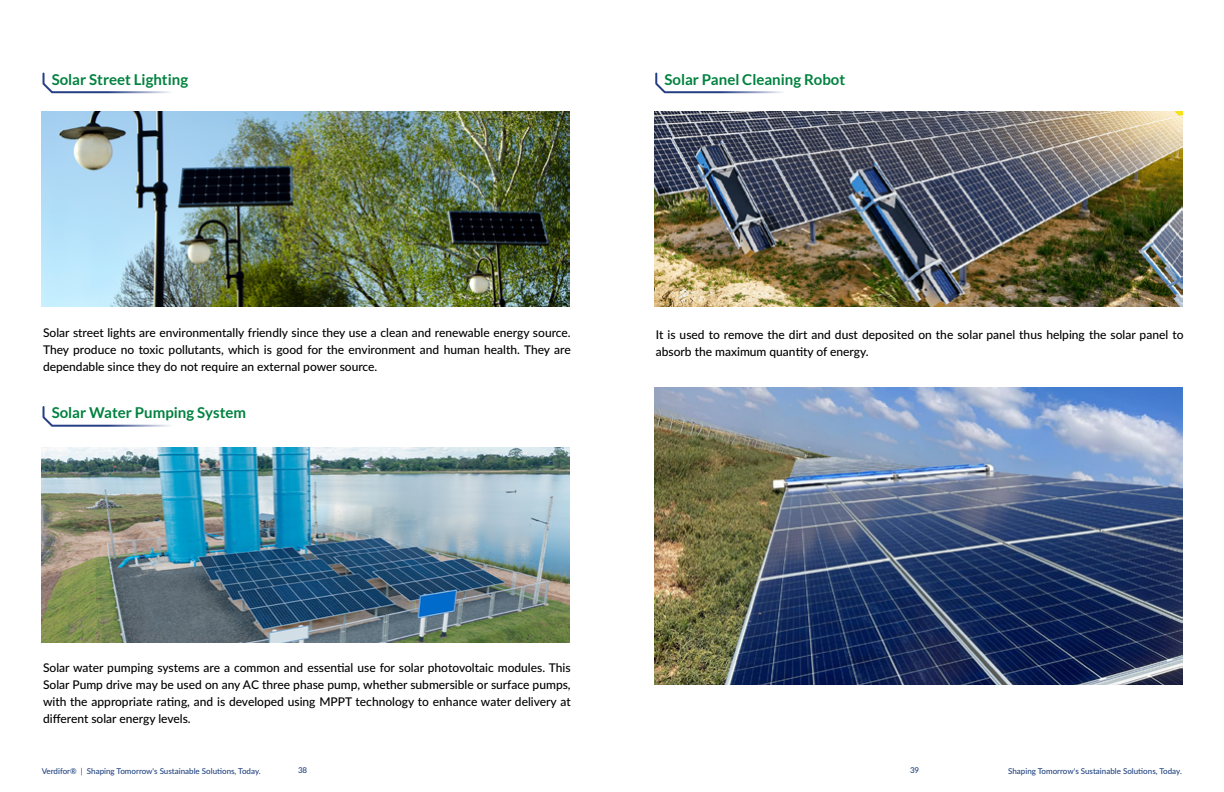
<style>
.page{position:relative;width:1224px;height:792px;background:#fff}
.page>*{position:absolute;margin:0;border:0;box-sizing:border-box;transform-origin:0 0}
.t1{font:700 15px "Lato";color:#00823f}
.t2{font:500 12px/17px "Lato";color:#000;text-align:justify}
.t3{font:500 8px "Lato";color:#20427f}
</style>
<div class="page">
<svg style="left:42px;top:72px;width:128px;height:22px"></svg>
<svg style="left:655px;top:72px;width:128px;height:22px"></svg>
<svg style="left:42px;top:406px;width:128px;height:21px"></svg>
<img style="left:42px;top:112px;width:527px;height:195px">
<img style="left:655px;top:112px;width:527px;height:195px">
<img style="left:42px;top:447px;width:527px;height:195px">
<img style="left:655px;top:387px;width:527px;height:297px">
<p class="t1" style="left:52px;top:71px;width:138px">Solar Street Lighting</p>
<p class="t1" style="left:664px;top:71px;width:182px">Solar Panel Cleaning Robot</p>
<p class="t2" style="left:43px;top:323px;width:529px">Solar street lights are environmentally friendly since they use a clean and renewable energy source.<br>They produce no toxic pollutants, which is good for the environment and human health. They are dependable since they do not require an external power source.</p>
<p class="t2" style="left:656px;top:325px;width:529px">It is used to remove the dirt and dust deposited on the solar panel thus helping the solar panel to absorb the maximum quantity of energy.</p>
<p class="t1" style="left:52px;top:404px;width:196px">Solar Water Pumping System</p>
<p class="t2" style="left:43px;top:659px;width:529px">Solar water pumping systems are a common and essential use for solar photovoltaic modules. This Solar Pump drive may be used on any AC three phase pump, whether submersible or surface pumps, with the appropriate rating, and is developed using MPPT technology to enhance water delivery at different solar energy levels.</p>
<p class="t3" style="left:42px;top:765px;width:221px">Verdifor® | Shaping Tomorrow's Sustainable Solutions, Today.</p>
<p class="t3" style="left:298px;top:764px;width:11px">38</p>
<p class="t3" style="left:910px;top:764px;width:11px">39</p>
<p class="t3" style="left:1008px;top:765px;width:175px">Shaping Tomorrow's Sustainable Solutions, Today.</p>
</div>
